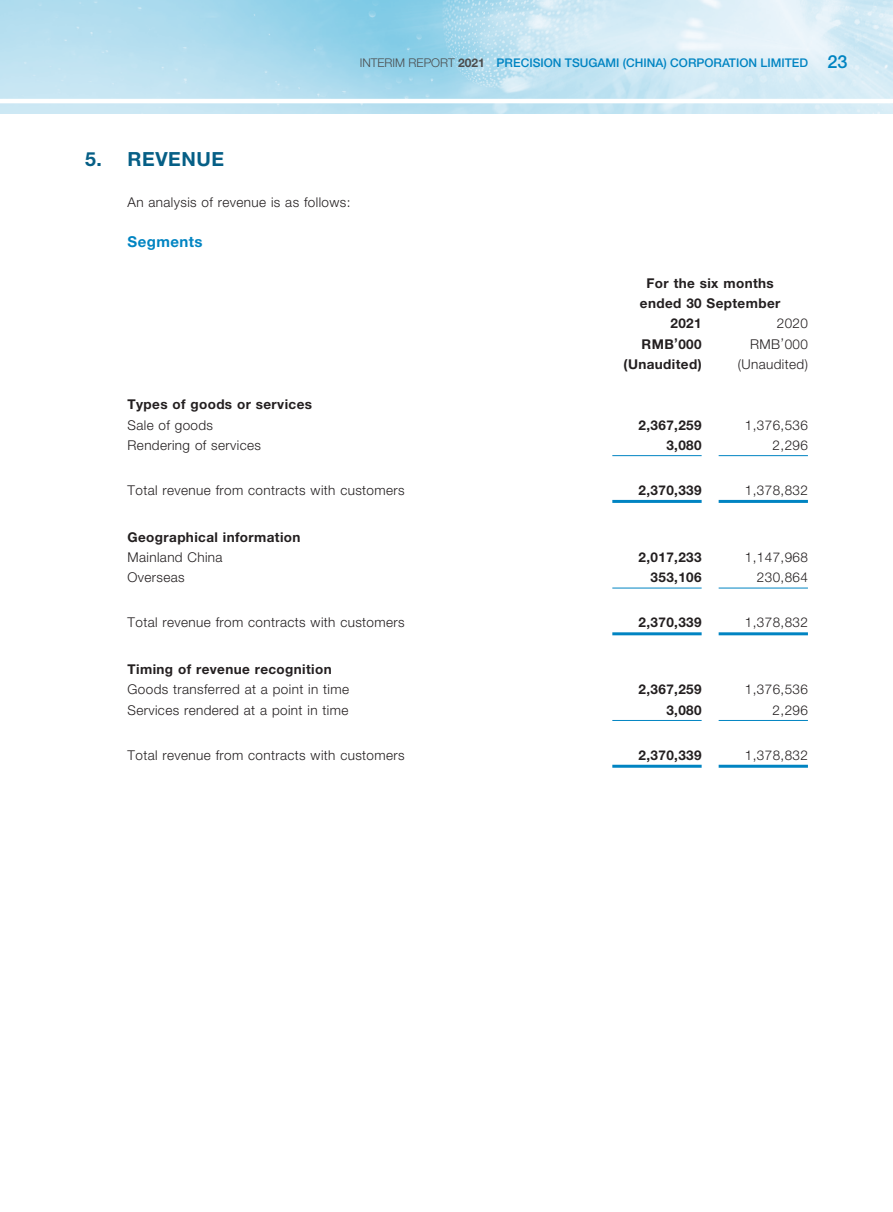
<style>
.page{position:relative;width:893px;height:1212px;background:#fff}
.page>*{position:absolute;margin:0;border:0;box-sizing:border-box;transform-origin:0 0}
.t1{font:700 19.5px "Helvetica Neue LT Std";letter-spacing:.03em;color:#065f86}
.t2{font:700 15px "Helvetica Neue LT Std";letter-spacing:.03em;color:#0084c2}
.t3{font:300 13.5px "Helvetica Neue LT Std";letter-spacing:.03em;color:#231f20}
.t4{font:700 13.5px "Helvetica Neue LT Std";letter-spacing:.03em;color:#231f20}
.t5{font:500 12px "Helvetica Neue LT Std";color:#0084c2}
.s1{font-weight:300;color:#4b4c4d}
.s2{font-weight:700;color:#4b4c4d}
.s3{font-size:18px}
</style>
<div class="page">
<img style="left:0;top:0;width:893px;height:114px">
<hr style="left:0;top:99px;width:893px;height:4px;background:#fff">
<hr style="left:612px;top:455px;width:90px;height:1px;background:#0084c2">
<hr style="left:719px;top:455px;width:89px;height:1px;background:#0084c2">
<hr style="left:612px;top:500px;width:90px;height:3px;background:#0084c2">
<hr style="left:719px;top:500px;width:89px;height:3px;background:#0084c2">
<hr style="left:612px;top:588px;width:90px;height:1px;background:#0084c2">
<hr style="left:719px;top:588px;width:89px;height:1px;background:#0084c2">
<hr style="left:612px;top:632px;width:90px;height:3px;background:#0084c2">
<hr style="left:719px;top:632px;width:89px;height:3px;background:#0084c2">
<hr style="left:612px;top:720px;width:90px;height:1px;background:#0084c2">
<hr style="left:719px;top:720px;width:89px;height:1px;background:#0084c2">
<hr style="left:612px;top:765px;width:90px;height:3px;background:#0084c2">
<hr style="left:719px;top:765px;width:89px;height:3px;background:#0084c2">
<p class="t5" style="left:360px;top:55px;width:489px"><span class="s1">INTERIM REPORT</span> <span class="s2">2021</span> PRECISION TSUGAMI (CHINA) CORPORATION LIMITED <span class="s3">23</span></p>
<h1 class="t1" style="left:85px;top:147px;width:140px">5. REVENUE</h1>
<p class="t3" style="left:128px;top:194px;width:224px">An analysis of revenue is as follows:</p>
<p class="t2" style="left:128px;top:233px;width:76px">Segments</p>
<p class="t4" style="left:646px;top:275px;width:129px">For the six months</p>
<p class="t4" style="left:640px;top:295px;width:142px">ended 30 September</p>
<p class="t4" style="left:670px;top:315px;width:33px">2021</p>
<p class="t3" style="left:777px;top:315px;width:33px">2020</p>
<p class="t4" style="left:642px;top:335px;width:62px">RMB’000</p>
<p class="t3" style="left:750px;top:335px;width:59px">RMB’000</p>
<p class="t4" style="left:624px;top:356px;width:80px">(Unaudited)</p>
<p class="t3" style="left:738px;top:356px;width:72px">(Unaudited)</p>
<p class="t4" style="left:128px;top:396px;width:186px">Types of goods or services</p>
<p class="t3" style="left:128px;top:416px;width:87px">Sale of goods</p>
<p class="t4" style="left:639px;top:416px;width:65px">2,367,259</p>
<p class="t3" style="left:745px;top:416px;width:65px">1,376,536</p>
<p class="t3" style="left:128px;top:437px;width:135px">Rendering of services</p>
<p class="t4" style="left:666px;top:437px;width:37px">3,080</p>
<p class="t3" style="left:773px;top:437px;width:37px">2,296</p>
<p class="t3" style="left:128px;top:482px;width:279px">Total revenue from contracts with customers</p>
<p class="t4" style="left:639px;top:482px;width:65px">2,370,339</p>
<p class="t3" style="left:745px;top:482px;width:65px">1,378,832</p>
<p class="t4" style="left:128px;top:528px;width:174px">Geographical information</p>
<p class="t3" style="left:128px;top:549px;width:97px">Mainland China</p>
<p class="t4" style="left:639px;top:549px;width:65px">2,017,233</p>
<p class="t3" style="left:745px;top:549px;width:65px">1,147,968</p>
<p class="t3" style="left:128px;top:569px;width:59px">Overseas</p>
<p class="t4" style="left:651px;top:569px;width:53px">353,106</p>
<p class="t3" style="left:757px;top:569px;width:53px">230,864</p>
<p class="t3" style="left:128px;top:614px;width:279px">Total revenue from contracts with customers</p>
<p class="t4" style="left:639px;top:614px;width:65px">2,370,339</p>
<p class="t3" style="left:745px;top:614px;width:65px">1,378,832</p>
<p class="t4" style="left:128px;top:661px;width:206px">Timing of revenue recognition</p>
<p class="t3" style="left:128px;top:681px;width:223px">Goods transferred at a point in time</p>
<p class="t4" style="left:639px;top:681px;width:65px">2,367,259</p>
<p class="t3" style="left:745px;top:681px;width:65px">1,376,536</p>
<p class="t3" style="left:128px;top:701px;width:222px">Services rendered at a point in time</p>
<p class="t4" style="left:666px;top:701px;width:37px">3,080</p>
<p class="t3" style="left:773px;top:701px;width:37px">2,296</p>
<p class="t3" style="left:128px;top:746px;width:279px">Total revenue from contracts with customers</p>
<p class="t4" style="left:639px;top:746px;width:65px">2,370,339</p>
<p class="t3" style="left:745px;top:746px;width:65px">1,378,832</p>
</div>
